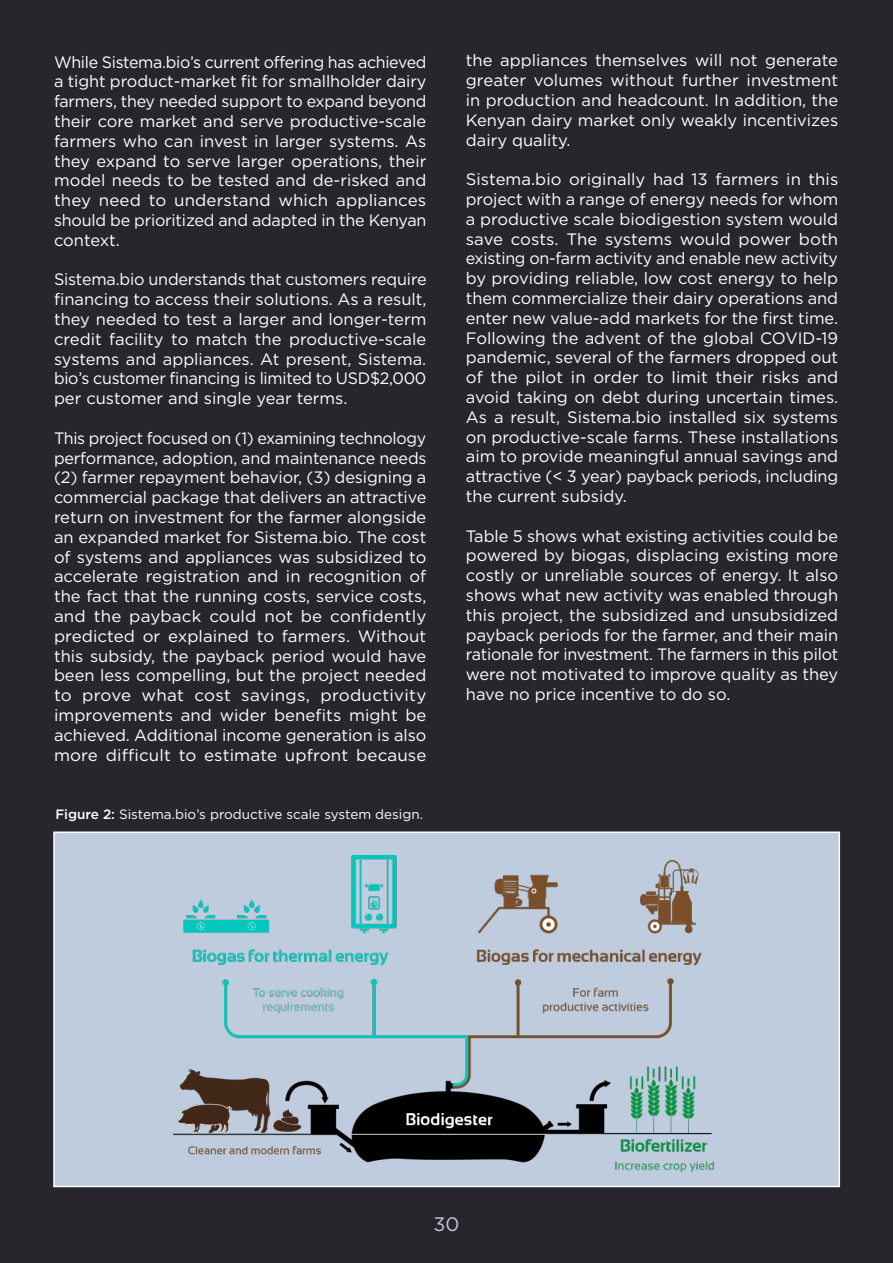
<style>
.page{position:relative;width:893px;height:1263px;background:#28262c}
.page>*{position:absolute;margin:0;border:0;box-sizing:border-box;transform-origin:0 0}
.t1{font:19.5px "Gotham HTF";color:#beccdd}
.t2{font:16.5px/19.8px "Gotham HTF";color:#fff;text-align:justify}
.t3{font:13.5px "Gotham HTF";color:#fff}
.s1{font-weight:500}
</style>
<div class="page">
<div style="left:53px;top:831px;width:787px;height:356px;background:#beccdd;border:2px solid #fff"></div>
<img style="left:174px;top:855px;width:540px;height:317px">
<p class="t2" style="left:54px;top:52px;width:374px">While Sistema.bio’s current offering has achieved a tight product-market fit for smallholder dairy farmers, they needed support to expand beyond their core market and serve productive-scale farmers who can invest in larger systems. As they expand to serve larger operations, their model needs to be tested and de-risked and they need to understand which appliances should be prioritized and adapted in the Kenyan context.</p>
<p class="t2" style="left:54px;top:269px;width:374px">Sistema.bio understands that customers require financing to access their solutions. As a result, they needed to test a larger and longer-term credit facility to match the productive-scale systems and appliances. At present, Sistema. bio’s customer financing is limited to USD$2,000 per customer and single year terms.</p>
<p class="t2" style="left:54px;top:428px;width:374px">This project focused on (1) examining technology performance, adoption, and maintenance needs (2) farmer repayment behavior, (3) designing a commercial package that delivers an attractive return on investment for the farmer alongside an expanded market for Sistema.bio. The cost of systems and appliances was subsidized to accelerate registration and in recognition of the fact that the running costs, service costs, and the payback could not be confidently predicted or explained to farmers. Without this subsidy, the payback period would have been less compelling, but the project needed to prove what cost savings, productivity improvements and wider benefits might be achieved. Additional income generation is also more difficult to estimate upfront because</p>
<p class="t3" style="left:55px;top:807px;width:369px"><span class="s1">Figure 2:</span> Sistema.bio’s productive scale system design.</p>
<p class="t2" style="left:466px;top:50px;width:374px">the appliances themselves will not generate greater volumes without further investment in production and headcount. In addition, the Kenyan dairy market only weakly incentivizes dairy quality.</p>
<p class="t2" style="left:466px;top:169px;width:374px">Sistema.bio originally had 13 farmers in this project with a range of energy needs for whom a productive scale biodigestion system would save costs. The systems would power both existing on-farm activity and enable new activity by providing reliable, low cost energy to help them commercialize their dairy operations and enter new value-add markets for the first time.<br>Following the advent of the global COVID-19 pandemic, several of the farmers dropped out of the pilot in order to limit their risks and avoid taking on debt during uncertain times.<br>As a result, Sistema.bio installed six systems on productive-scale farms. These installations aim to provide meaningful annual savings and attractive (&lt; 3 year) payback periods, including the current subsidy.</p>
<p class="t2" style="left:466px;top:526px;width:374px">Table 5 shows what existing activities could be powered by biogas, displacing existing more costly or unreliable sources of energy. It also shows what new activity was enabled through this project, the subsidized and unsubsidized payback periods for the farmer, and their main rationale for investment. The farmers in this pilot were not motivated to improve quality as they have no price incentive to do so.</p>
<p class="t1" style="left:434px;top:1213px;width:27px">30</p>
</div>
